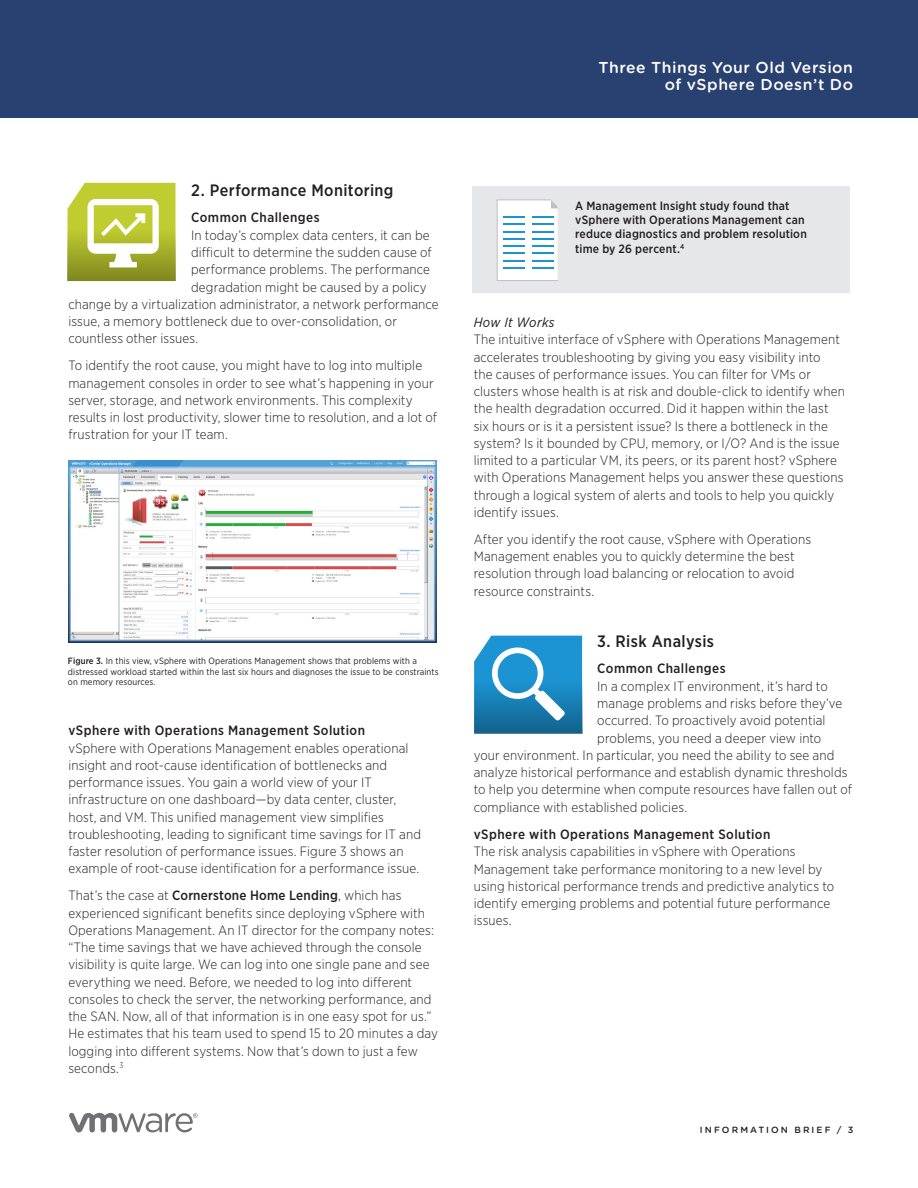
<style>
.page{position:relative;width:918px;height:1188px;background:#fff}
.page>*{position:absolute;margin:0;border:0;box-sizing:border-box;transform-origin:0 0}
.t1{font:500 16.5px "Gotham Narrow";letter-spacing:.025em;color:#231f20}
._2a_Document_Title{font:500 15.75px "Gotham Rounded";letter-spacing:.03em;color:#fff}
.t2{font:300 13.5px/17.2px "Gotham Narrow";letter-spacing:.01em;color:#231f20}
.t3{font:500 13.5px "Gotham Narrow";letter-spacing:.035em;color:#231f20}
.t4{font:italic 13.5px "Gotham Narrow";letter-spacing:.025em;color:#231f20}
.t5{font:500 12px/14.4px "Gotham Narrow";letter-spacing:.02em;color:#231f20}
.t6{font:9px/10.8px "Gotham Narrow";letter-spacing:.01em;color:#231f20}
.t7{font:500 9px "Gotham Rounded";letter-spacing:.235em;color:#231f20}
.s1{font-weight:500}
</style>
<div class="page">
<div style="left:0;top:0;width:918px;height:117px;background:#294170"></div>
<svg style="left:69px;top:1113px;width:129px;height:19px"></svg>
<svg style="left:67px;top:183px;width:108px;height:98px"></svg>
<img style="left:68px;top:460px;width:369px;height:182px">
<div style="left:472px;top:186px;width:378px;height:107px;background:#e6e7e9"></div>
<svg style="left:497px;top:199px;width:61px;height:82px"></svg>
<svg style="left:474px;top:636px;width:108px;height:97px"></svg>
<p class="_2a_Document_Title" style="left:599px;top:56px;width:256px">Three Things Your Old Version</p>
<p class="_2a_Document_Title" style="left:665px;top:73px;width:190px">of vSphere Doesn’t Do</p>
<p class="t1" style="left:191px;top:180px;width:204px">2. Performance Monitoring</p>
<p class="t3" style="left:191px;top:209px;width:130px">Common Challenges</p>
<p class="t2" style="left:191px;top:226px;width:240px">In today’s complex data centers, it can be</p>
<p class="t2" style="left:191px;top:244px;width:242px">difficult to determine the sudden cause of</p>
<p class="t2" style="left:191px;top:261px;width:240px">performance problems. The performance</p>
<p class="t2" style="left:191px;top:278px;width:237px">degradation might be caused by a policy</p>
<p class="t2" style="left:68px;top:295px;width:372px">change by a virtualization administrator, a network performance</p>
<p class="t2" style="left:68px;top:313px;width:330px">issue, a memory bottleneck due to over-consolidation, or</p>
<p class="t2" style="left:68px;top:330px;width:132px">countless other issues.</p>
<p class="t2" style="left:68px;top:357px;width:370px">To identify the root cause, you might have to log into multiple management consoles in order to see what’s happening in your server, storage, and network environments. This complexity results in lost productivity, slower time to resolution, and a lot of frustration for your IT team.</p>
<p class="t6" style="left:68px;top:655px;width:372px"><span class="s1">Figure 3.</span> In this view, vSphere with Operations Management shows that problems with a distressed workload started within the last six hours and diagnoses the issue to be constraints on memory resources.</p>
<p class="t3" style="left:68px;top:722px;width:298px">vSphere with Operations Management Solution</p>
<p class="t2" style="left:68px;top:739px;width:354px">vSphere with Operations Management enables operational insight and root-cause identification of bottlenecks and performance issues. You gain a world view of your IT infrastructure on one dashboard—by data center, cluster, host, and VM. This unified management view simplifies troubleshooting, leading to significant time savings for IT and faster resolution of performance issues. Figure 3 shows an example of root-cause identification for a performance issue.</p>
<p class="t2" style="left:68px;top:887px;width:371px">That’s the case at <span class="s1">Cornerstone Home Lending</span>, which has experienced significant benefits since deploying vSphere with Operations Management. An IT director for the company notes: “The time savings that we have achieved through the console visibility is quite large. We can log into one single pane and see everything we need. Before, we needed to log into different consoles to check the server, the networking performance, and the SAN. Now, all of that information is in one easy spot for us.” He estimates that his team used to spend 15 to 20 minutes a day logging into different systems. Now that’s down to just a few seconds.<sup>3</sup></p>
<p class="t5" style="left:575px;top:198px;width:233px">A Management Insight study found that vSphere with Operations Management can reduce diagnostics and problem resolution time by 26 percent.<sup>4</sup></p>
<p class="t4" style="left:474px;top:314px;width:82px">How It Works</p>
<p class="t2" style="left:474px;top:331px;width:373px">The intuitive interface of vSphere with Operations Management accelerates troubleshooting by giving you easy visibility into<br>the causes of performance issues. You can filter for VMs or clusters whose health is at risk and double-click to identify when the health degradation occurred. Did it happen within the last six hours or is it a persistent issue? Is there a bottleneck in the system? Is it bounded by CPU, memory, or I/O? And is the issue limited to a particular VM, its peers, or its parent host? vSphere with Operations Management helps you answer these questions through a logical system of alerts and tools to help you quickly identify issues.</p>
<p class="t2" style="left:474px;top:530px;width:339px">After you identify the root cause, vSphere with Operations Management enables you to quickly determine the best resolution through load balancing or relocation to avoid resource constraints.</p>
<p class="t1" style="left:597px;top:631px;width:118px">3. Risk Analysis</p>
<p class="t3" style="left:597px;top:660px;width:130px">Common Challenges</p>
<p class="t2" style="left:597px;top:677px;width:232px">In a complex IT environment, it’s hard to</p>
<p class="t2" style="left:597px;top:694px;width:247px">manage problems and risks before they’ve</p>
<p class="t2" style="left:597px;top:712px;width:230px">occurred. To proactively avoid potential</p>
<p class="t2" style="left:597px;top:729px;width:226px">problems, you need a deeper view into</p>
<p class="t2" style="left:474px;top:746px;width:362px">your environment. In particular, you need the ability to see and</p>
<p class="t2" style="left:474px;top:763px;width:375px">analyze historical performance and establish dynamic thresholds</p>
<p class="t2" style="left:474px;top:781px;width:380px">to help you determine when compute resources have fallen out of</p>
<p class="t2" style="left:474px;top:798px;width:215px">compliance with established policies.</p>
<p class="t3" style="left:474px;top:825px;width:298px">vSphere with Operations Management Solution</p>
<p class="t2" style="left:474px;top:843px;width:362px">The risk analysis capabilities in vSphere with Operations Management take performance monitoring to a new level by using historical performance trends and predictive analytics to identify emerging problems and potential future performance issues.</p>
<p class="t7" style="left:700px;top:1124px;width:155px">INFORMATION BRIEF / 3</p>
</div>
